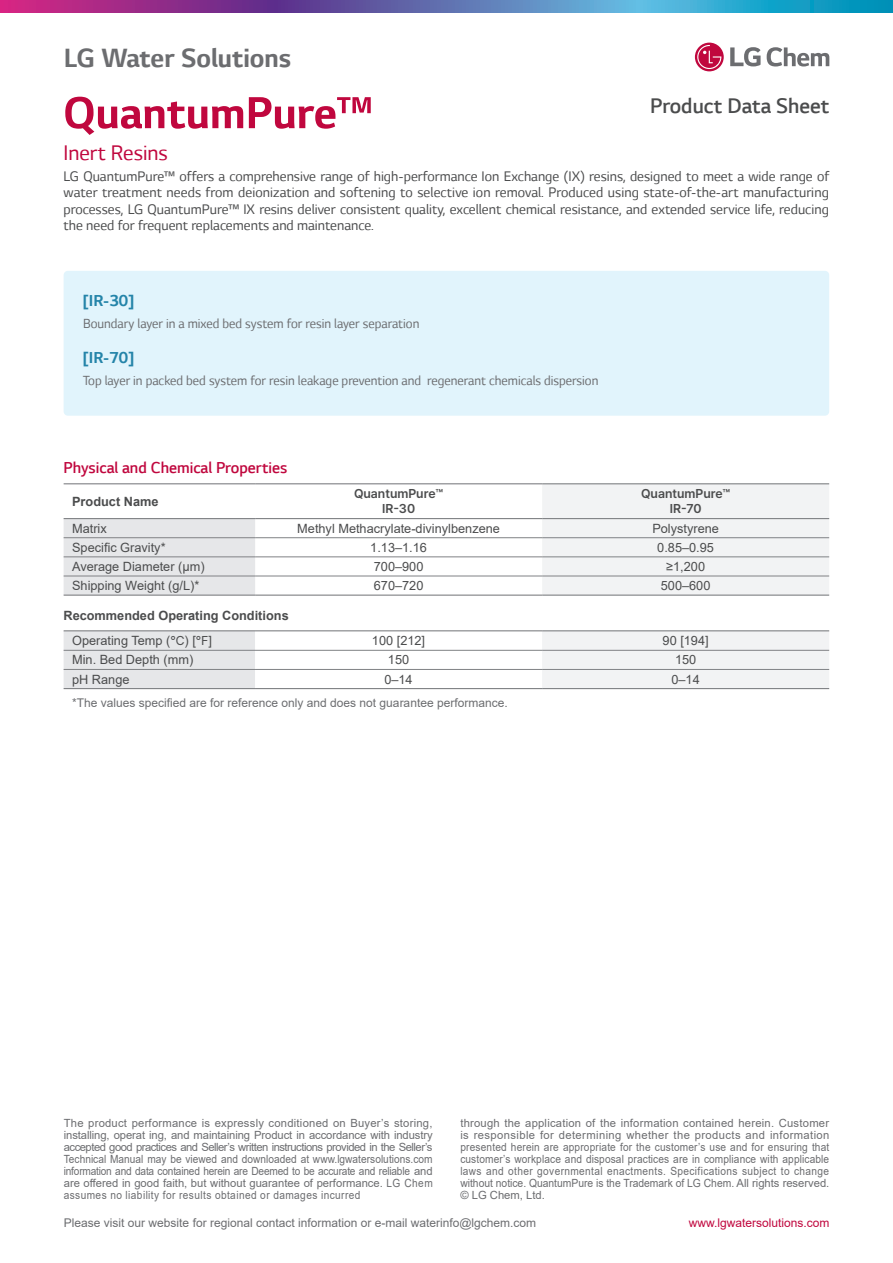
<style>
.page{position:relative;width:893px;height:1263px;background:#fff}
.page>*{position:absolute;margin:0;border:0;box-sizing:border-box;transform-origin:0 0}
.t1{font:700 51px "LG Smart";color:#c0073e}
.t2{font:700 30px "LG Smart";color:#6c6d70}
.t3{font:300 24px "LG Smart";color:#4b4c4d}
.t4{font:24px "LG Smart";color:#c0073e}
.t5{font:300 18px "LG Smart";color:#c0073e}
.t6{font:700 18px "LG Smart";color:#2484a9}
.t7{font:15.75px/16.5px "LG Smart";color:#4b4c4d;text-align:justify}
.t8{font:15px "LG Smart";color:#6c6d70}
.t9{font:12.75px "Arial";color:#4b4c4d}
.t10{font:700 12.75px "Arial";color:#4b4c4d}
.t11{font:600 12.75px "Pretendard";color:#4b4c4d}
.t12{font:12.75px "Pretendard Variable";color:#4b4c4d}
.t13{font:12px "Arial";color:#6c6d70}
.t14{font:12px "Arial";color:#c0073e}
.t15{font:11.25px/12px "Arial";letter-spacing:.02em;color:#6c6d70;text-align:justify}
.s1{font-weight:300}
.s2{font-family:"Pretendard"}
</style>
<div class="page">
<svg style="left:0;top:0;width:893px;height:13px;background:#616cad"></svg>
<div style="left:64px;top:271px;width:765px;height:145px;background:#e1f4fc;border-radius:4px"></div>
<div style="left:542px;top:484px;width:287px;height:111px;background:#f2f3f4"></div>
<div style="left:64px;top:519px;width:191px;height:76px;background:#e6e7e9"></div>
<hr style="left:64px;top:537px;width:191px;height:1px;background:#808285">
<hr style="left:255px;top:537px;width:287px;height:1px;background:#808285">
<hr style="left:542px;top:537px;width:287px;height:1px;background:#808285">
<hr style="left:64px;top:556px;width:191px;height:1px;background:#808285">
<hr style="left:255px;top:556px;width:287px;height:1px;background:#808285">
<hr style="left:542px;top:556px;width:287px;height:1px;background:#808285">
<hr style="left:64px;top:576px;width:191px;height:1px;background:#808285">
<hr style="left:255px;top:576px;width:287px;height:1px;background:#808285">
<hr style="left:542px;top:576px;width:287px;height:1px;background:#808285">
<hr style="left:64px;top:595px;width:191px;height:1px;background:#808285">
<hr style="left:255px;top:595px;width:287px;height:1px;background:#808285">
<hr style="left:542px;top:595px;width:287px;height:1px;background:#808285">
<hr style="left:64px;top:483px;width:191px;height:1px;background:#808285">
<hr style="left:255px;top:483px;width:287px;height:1px;background:#808285">
<hr style="left:542px;top:483px;width:287px;height:1px;background:#808285">
<hr style="left:64px;top:518px;width:191px;height:1px;background:#808285">
<hr style="left:255px;top:518px;width:287px;height:1px;background:#808285">
<hr style="left:542px;top:518px;width:287px;height:1px;background:#808285">
<div style="left:64px;top:631px;width:191px;height:57px;background:#e6e7e9"></div>
<div style="left:542px;top:631px;width:287px;height:57px;background:#f2f3f4"></div>
<hr style="left:64px;top:630px;width:191px;height:1px;background:#808285">
<hr style="left:255px;top:630px;width:287px;height:1px;background:#808285">
<hr style="left:542px;top:630px;width:287px;height:1px;background:#808285">
<hr style="left:64px;top:688px;width:191px;height:1px;background:#808285">
<hr style="left:255px;top:688px;width:287px;height:1px;background:#808285">
<hr style="left:542px;top:688px;width:287px;height:1px;background:#808285">
<hr style="left:64px;top:650px;width:191px;height:1px;background:#808285">
<hr style="left:255px;top:650px;width:287px;height:1px;background:#808285">
<hr style="left:542px;top:650px;width:287px;height:1px;background:#808285">
<hr style="left:64px;top:669px;width:191px;height:1px;background:#808285">
<hr style="left:255px;top:669px;width:287px;height:1px;background:#808285">
<hr style="left:542px;top:669px;width:287px;height:1px;background:#808285">
<svg style="left:695px;top:43px;width:29px;height:28px"></svg>
<svg style="left:697px;top:45px;width:24px;height:24px"></svg>
<svg style="left:730px;top:47px;width:31px;height:19px"></svg>
<svg style="left:767px;top:47px;width:62px;height:20px"></svg>
<p class="t2" style="left:64px;top:41px;width:229px">LG Water Solutions</p>
<p class="t1" style="left:63px;top:85px;width:311px">QuantumPure<span class="s1">™</span></p>
<p class="t4" style="left:63px;top:139px;width:106px">Inert Resins</p>
<p class="t3" style="left:650px;top:93px;width:181px">Product Data Sheet</p>
<p class="t7" style="left:64px;top:168px;width:767px">LG QuantumPure™ offers a comprehensive range of high-performance Ion Exchange (IX) resins, designed to meet a wide range of water treatment needs from deionization and softening to selective ion removal. Produced using state-of-the-art manufacturing processes, LG QuantumPure™ IX resins deliver consistent quality, excellent chemical resistance, and extended service life, reducing the need for frequent replacements and maintenance.</p>
<p class="t6" style="left:83px;top:291px;width:52px">[IR-30]</p>
<p class="t8" style="left:83px;top:315px;width:338px">Boundary layer in a mixed bed system for resin layer separation</p>
<p class="t6" style="left:83px;top:348px;width:52px">[IR-70]</p>
<p class="t8" style="left:83px;top:372px;width:517px">Top layer in packed bed system for resin leakage prevention and regenerant chemicals dispersion</p>
<p class="t5" style="left:63px;top:457px;width:225px">Physical and Chemical Properties</p>
<p class="t10" style="left:72px;top:492px;width:88px">Product Name</p>
<p class="t11" style="left:354px;top:484px;width:91px">QuantumPure™</p>
<p class="t12" style="left:382px;top:500px;width:35px">IR-30</p>
<p class="t11" style="left:641px;top:484px;width:91px">QuantumPure™</p>
<p class="t12" style="left:670px;top:500px;width:33px">IR-70</p>
<p class="t9" style="left:72px;top:519px;width:36px">Matrix</p>
<p class="t9" style="left:297px;top:519px;width:204px">Methyl Methacrylate-divinylbenzene</p>
<p class="t9" style="left:652px;top:519px;width:68px">Polystyrene</p>
<p class="t9" style="left:72px;top:539px;width:95px">Specific Gravity*</p>
<p class="t9" style="left:370px;top:539px;width:58px">1.13–1.16</p>
<p class="t9" style="left:657px;top:539px;width:58px">0.85–0.95</p>
<p class="t9" style="left:72px;top:558px;width:134px">Average Diameter (µm)</p>
<p class="t9" style="left:374px;top:558px;width:51px">700–900</p>
<p class="t9" style="left:666px;top:558px;width:40px">≥1,200</p>
<p class="t9" style="left:72px;top:577px;width:129px">Shipping Weight (g/L)*</p>
<p class="t9" style="left:374px;top:577px;width:51px">670–720</p>
<p class="t9" style="left:661px;top:577px;width:51px">500–600</p>
<p class="t10" style="left:63px;top:607px;width:227px">Recommended Operating Conditions</p>
<p class="t9" style="left:72px;top:632px;width:141px">Operating Temp (<span class="s2">℃</span>) [<span class="s2">℉</span>]</p>
<p class="t9" style="left:372px;top:632px;width:55px">100 [212]</p>
<p class="t9" style="left:663px;top:632px;width:48px">90 [194]</p>
<p class="t9" style="left:72px;top:651px;width:123px">Min. Bed Depth (mm)</p>
<p class="t9" style="left:388px;top:651px;width:23px">150</p>
<p class="t9" style="left:675px;top:651px;width:23px">150</p>
<p class="t9" style="left:72px;top:670px;width:59px">pH Range</p>
<p class="t9" style="left:384px;top:670px;width:30px">0–14</p>
<p class="t9" style="left:671px;top:670px;width:30px">0–14</p>
<p class="t13" style="left:72px;top:694px;width:437px">*The values specified are for reference only and does not guarantee performance.</p>
<p class="t15" style="left:64px;top:1117px;width:371px">The product performance is expressly conditioned on Buyer’s storing, installing, operat ing, and maintaining Product in accordance with industry accepted good practices and Seller’s written instructions provided in the Seller’s Technical Manual may be viewed and downloaded at www.lgwatersolutions.com information and data contained herein are Deemed to be accurate and reliable and are offered in good faith, but without guarantee of performance. LG Chem assumes no liability for results obtained or damages incurred</p>
<p class="t15" style="left:460px;top:1117px;width:371px">through the application of the information contained herein. Customer is responsible for determining whether the products and information presented herein are appropriate for the customer’s use and for ensuring that customer’s workplace and disposal practices are in compliance with applicable laws and other governmental enactments. Specifications subject to change without notice. QuantumPure is the Trademark of LG Chem. All rights reserved. © LG Chem, Ltd.</p>
<p class="t13" style="left:64px;top:1214px;width:474px">Please visit our website for regional contact information or e-mail waterinfo@lgchem.com</p>
<p class="t14" style="left:689px;top:1214px;width:142px">www.lgwatersolutions.com</p>
</div>
